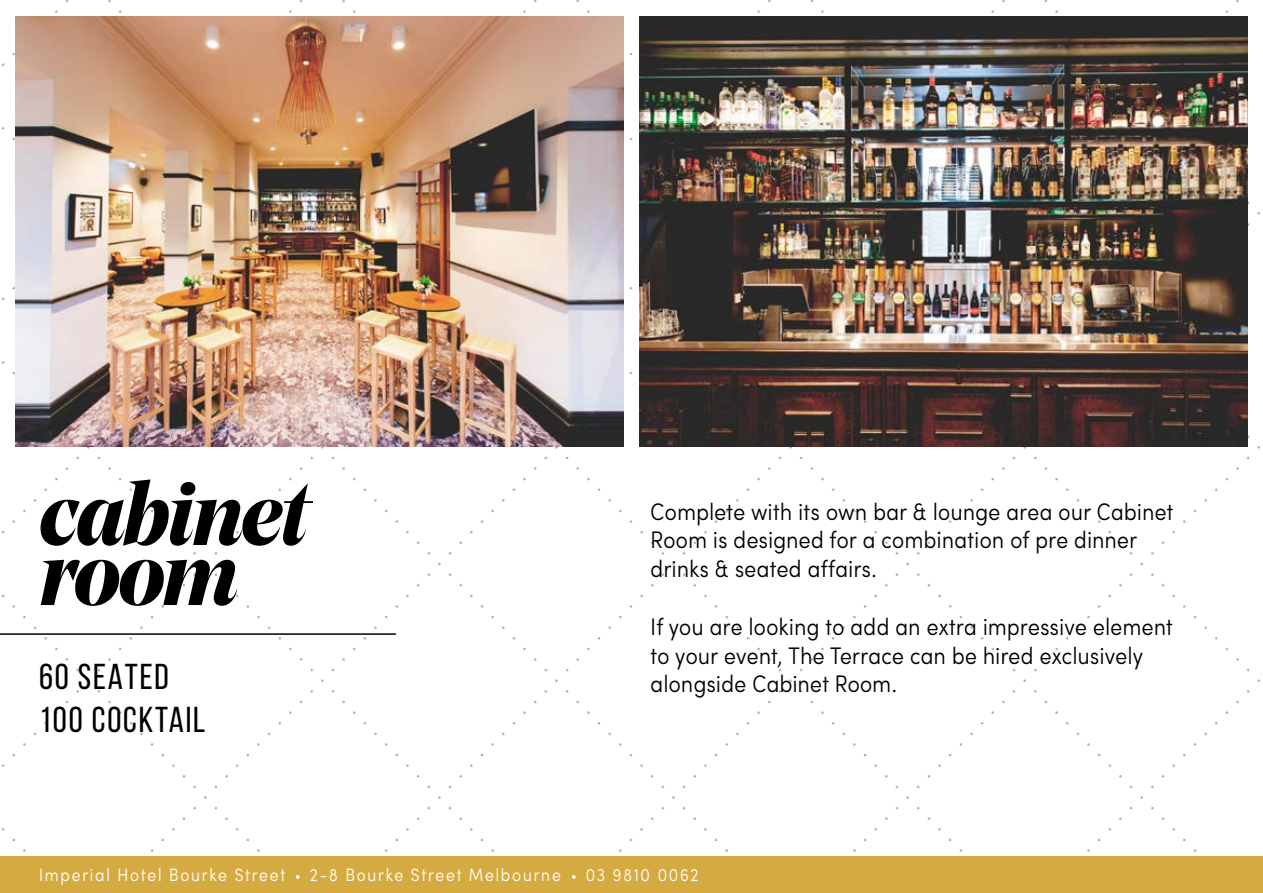
<style>
.page{position:relative;width:1263px;height:893px;background:#fff}
.page>*{position:absolute;margin:0;border:0;box-sizing:border-box;transform-origin:0 0}
.t1{font:italic 700 90px "Noe Display";letter-spacing:-.03em;color:#000}
.t2{font:36px/43.2px "Bebas Neue";letter-spacing:.05em;color:#000}
.t3{font:300 condensed 24px/28.8px "Sofia Pro";letter-spacing:.02em;color:#000}
.t4{font:300 condensed 18px "Sofia Pro";letter-spacing:.1em;color:#fff}
</style>
<div class="page">
<img style="left:1px;top:0;width:1259px;height:852px">
<img style="left:15px;top:17px;width:609px;height:429px">
<img style="left:639px;top:17px;width:609px;height:429px">
<hr style="left:0;top:633px;width:396px;height:2px;background:#000">
<div style="left:0;top:856px;width:1263px;height:37px;background:#d5aa40"></div>
<svg style="left:296px;top:875px;width:4px;height:4px"></svg>
<svg style="left:572px;top:875px;width:4px;height:4px"></svg>
<h1 class="t1" style="left:39px;top:456px;width:271px">cabinet</h1>
<h1 class="t1" style="left:39px;top:516px;width:201px">room</h1>
<h2 class="t2" style="left:39px;top:654px;width:168px">60 SEATED<br>100 COCKTAIL</h2>
<p class="t3" style="left:651px;top:496px;width:524px">Complete with its own bar &amp; lounge area our Cabinet<br>Room is designed for a combination of pre dinner drinks &amp; seated affairs.</p>
<p class="t3" style="left:651px;top:611px;width:524px">If you are looking to add an extra impressive element to your event, The Terrace can be hired exclusively alongside Cabinet Room.</p>
<p class="t4" style="left:39px;top:863px;width:248px">Imperial Hotel Bourke Street</p>
<p class="t4" style="left:310px;top:863px;width:252px">2-8 Bourke Street Melbourne</p>
<p class="t4" style="left:586px;top:863px;width:114px">03 9810 0062</p>
</div>
